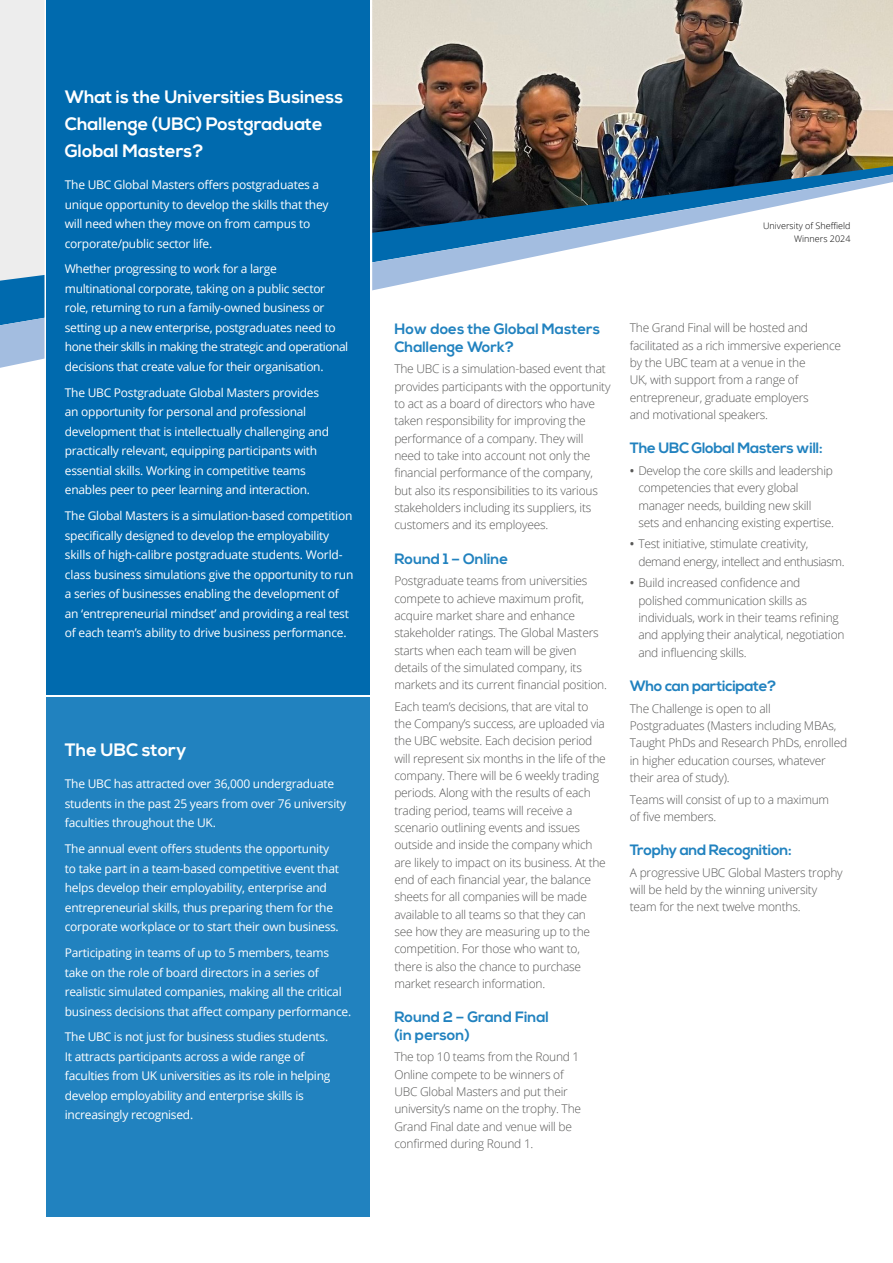
<style>
.page{position:relative;width:893px;height:1263px;background:#fff}
.page>*{position:absolute;margin:0;border:0;box-sizing:border-box;transform-origin:0 0}
.t1{font:700 18px/27px "Nexa";color:#fff}
.t2{font:700 15px/17.2px "Nexa";color:#2182bf}
.t3{font:700 15px "Nexa";letter-spacing:-.02em;color:#2182bf}
.t4{font:300 12px/17.4px "Open Sans";letter-spacing:-.02em;color:#575756}
.t5{font:12px/19.5px "Open Sans";letter-spacing:-.02em;color:#fff}
.t6{font:300 9px/13.5px "Open Sans";color:#000;text-align:right}
.s1{font-weight:600}
</style>
<div class="page">
<div style="left:0;top:0;width:43px;height:166px;background:#ededed"></div>
<img style="left:373px;top:0;width:520px;height:166px">
<img style="left:0;top:166px;width:893px;height:9px">
<svg style="left:0;top:175px;width:893px;height:193px"></svg>
<svg style="left:43px;top:0;width:330px;height:728px"></svg>
<div style="left:47px;top:0;width:323px;height:694px;background:#006aae"></div>
<div style="left:47px;top:697px;width:323px;height:519px;background:#2182bf"></div>
<h1 class="t1" style="left:65px;top:84px;width:280px">What is the Universities Business<br>Challenge (UBC) Postgraduate<br>Global Masters?</h1>
<p class="t5" style="left:65px;top:175px;width:265px">The UBC Global Masters offers postgraduates a unique opportunity to develop the skills that they will need when they move on from campus to corporate/public sector life.</p>
<p class="t5" style="left:65px;top:259px;width:285px">Whether progressing to work for a large multinational corporate, taking on a public sector role, returning to run a family-owned business or setting up a new enterprise, postgraduates need to hone their skills in making the strategic and operational decisions that create value for their organisation.</p>
<p class="t5" style="left:65px;top:382px;width:266px">The UBC Postgraduate Global Masters provides an opportunity for personal and professional development that is intellectually challenging and practically relevant, equipping participants with essential skills. Working in competitive teams enables peer to peer learning and interaction.</p>
<p class="t5" style="left:65px;top:506px;width:290px">The Global Masters is a simulation-based competition specifically designed to develop the employability skills of high-calibre postgraduate students. World&shy;class business simulations give the opportunity to run a series of businesses enabling the development of an ‘entrepreneurial mindset’ and providing a real test of each team’s ability to drive business performance.</p>
<h1 class="t1" style="left:65px;top:737px;width:123px">The UBC story</h1>
<p class="t5" style="left:65px;top:774px;width:283px">The UBC has attracted over 36,000 undergraduate students in the past 25 years from over 76 university faculties throughout the UK.</p>
<p class="t5" style="left:65px;top:839px;width:276px">The annual event offers students the opportunity to take part in a team-based competitive event that helps develop their employability, enterprise and entrepreneurial skills, thus preparing them for the corporate workplace or to start their own business.</p>
<p class="t5" style="left:65px;top:942px;width:288px">Participating in teams of up to 5 members, teams take on the role of board directors in a series of realistic simulated companies, making all the critical business decisions that affect company performance.</p>
<p class="t5" style="left:65px;top:1027px;width:267px">The UBC is not just for business studies students.<br>It attracts participants across a wide range of faculties from UK universities as its role in helping develop employability and enterprise skills is increasingly recognised.</p>
<p class="t6" style="left:763px;top:218px;width:89px">University of Sheffield<br>Winners 2024</p>
<p class="t2" style="left:394px;top:321px;width:207px">How does the Global Masters<br>Challenge Work?</p>
<p class="t4" style="left:394px;top:360px;width:218px">The UBC is a simulation-based event that provides participants with the opportunity to act as a board of directors who have taken responsibility for improving the performance of a company. They will need to take into account not only the financial performance of the company, but also its responsibilities to its various stakeholders including its suppliers, its customers and its employees.</p>
<p class="t2" style="left:394px;top:550px;width:115px">Round 1 – Online</p>
<p class="t4" style="left:394px;top:572px;width:214px">Postgraduate teams from universities compete to achieve maximum profit, acquire market share and enhance stakeholder ratings. The Global Masters starts when each team will be given details of the simulated company, its markets and its current financial position.</p>
<p class="t4" style="left:394px;top:697px;width:213px">Each team’s decisions, that are vital to the Company’s success, are uploaded via the UBC website. Each decision period will represent six months in the life of the company. There will be 6 weekly trading periods. Along with the results of each trading period, teams will receive a scenario outlining events and issues outside and inside the company which are likely to impact on its business. At the end of each financial year, the balance sheets for all companies will be made available to all teams so that they can see how they are measuring up to the competition. For those who want to, there is also the chance to purchase market research information.</p>
<p class="t2" style="left:394px;top:1009px;width:156px">Round 2 – Grand Final (in person)</p>
<p class="t4" style="left:394px;top:1048px;width:188px">The top 10 teams from the Round 1<br>Online compete to be winners of<br>UBC Global Masters and put their university’s name on the trophy. The<br>Grand Final date and venue will be confirmed during Round 1.</p>
<p class="t4" style="left:630px;top:319px;width:213px">The Grand Final will be hosted and facilitated as a rich immersive experience by the UBC team at a venue in the<br>UK, with support from a range of entrepreneur, graduate employers<br>and motivational speakers.</p>
<p class="t3" style="left:630px;top:439px;width:194px">The UBC Global Masters will:</p>
<p class="t4" style="left:638px;top:461px;width:197px;text-indent:-9px"><span class="s1">•</span> Develop the core skills and leadership competencies that every global manager needs, building new skill sets and enhancing existing expertise.</p>
<p class="t4" style="left:638px;top:535px;width:208px;text-indent:-9px"><span class="s1">•</span> Test initiative, stimulate creativity, demand energy, intellect and enthusiasm.</p>
<p class="t4" style="left:638px;top:574px;width:208px;text-indent:-9px"><span class="s1">•</span> Build increased confidence and polished communication skills as individuals, work in their teams refining and applying their analytical, negotiation and influencing skills.</p>
<p class="t3" style="left:630px;top:677px;width:148px">Who can participate?</p>
<p class="t4" style="left:630px;top:699px;width:219px">The Challenge is open to all Postgraduates (Masters including MBAs, Taught PhDs and Research PhDs, enrolled in higher education courses, whatever their area of study).</p>
<p class="t4" style="left:630px;top:790px;width:201px">Teams will consist of up to a maximum of five members.</p>
<p class="t3" style="left:630px;top:841px;width:163px">Trophy and Recognition:</p>
<p class="t4" style="left:630px;top:863px;width:214px">A progressive UBC Global Masters trophy will be held by the winning university team for the next twelve months.</p>
</div>
